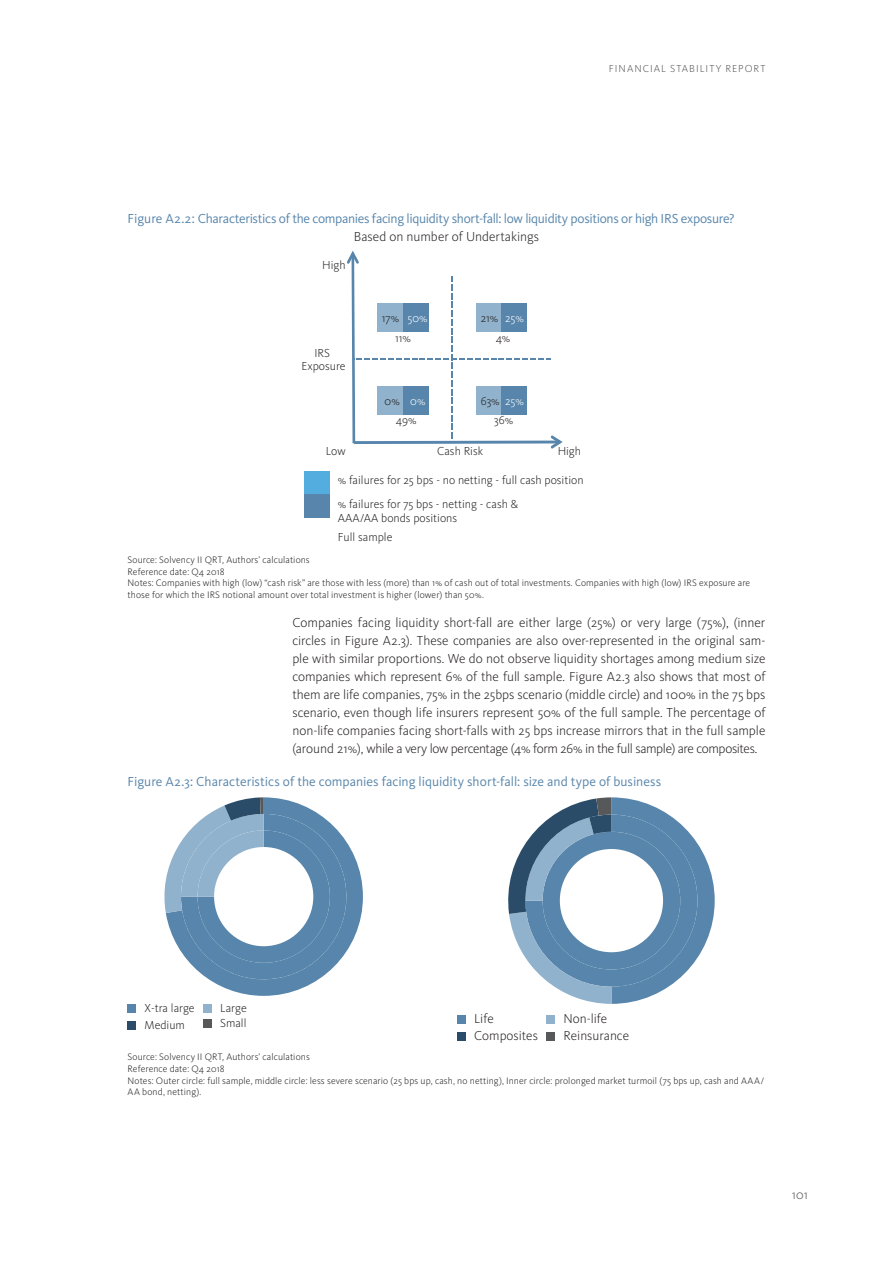
<style>
.page{position:relative;width:893px;height:1263px;background:#fff}
.page>*{position:absolute;margin:0;border:0;box-sizing:border-box;transform-origin:0 0}
.body{font:300 13.5px/18px "Kievit Pro";letter-spacing:-.02em;color:#231f20;text-align:justify}
.Figure_title{font:13.5px "Kievit Pro";letter-spacing:-.01em;color:#5785ab}
.body-2{font:300 13.5px "Kievit Pro";color:#231f20}
.t1{font:300 13.5px "Kievit Pro";color:#57585a}
.t2{font:300 13.35px/17.1px "Kievit Pro";color:#231f20}
.t3{font:300 12px/14.4px "Kievit Pro";color:#231f20}
.t4{font:300 10.5px "Kievit Pro";letter-spacing:.095em;color:#57585a}
.t5{font:300 9.75px/11.7px "Kievit Pro";letter-spacing:.01em;color:#231f20}
.s1{color:#fff}
</style>
<div class="page">
<div style="left:304px;top:470px;width:25px;height:24px;background:#53addf"></div>
<div style="left:304px;top:494px;width:25px;height:24px;background:#5785ab"></div>
<svg style="left:347px;top:251px;width:216px;height:198px"></svg>
<div style="left:128px;top:1004px;width:8px;height:9px;background:#5785ab"></div>
<div style="left:128px;top:1021px;width:8px;height:9px;background:#2a4c69"></div>
<div style="left:203px;top:1004px;width:9px;height:9px;background:#91b2cc"></div>
<div style="left:203px;top:1019px;width:9px;height:9px;background:#57585a"></div>
<svg style="left:164px;top:797px;width:199px;height:199px"></svg>
<div style="left:457px;top:1015px;width:9px;height:8px;background:#5785ab"></div>
<div style="left:457px;top:1032px;width:9px;height:8px;background:#2a4c69"></div>
<div style="left:546px;top:1015px;width:9px;height:8px;background:#91b2cc"></div>
<div style="left:546px;top:1032px;width:9px;height:8px;background:#57585a"></div>
<svg style="left:508px;top:797px;width:207px;height:207px"></svg>
<p class="t4" style="left:609px;top:62px;width:158px">FINANCIAL STABILITY REPORT</p>
<p class="Figure_title" style="left:128px;top:210px;width:609px">Figure A2.2: Characteristics of the companies facing liquidity short-fall: low liquidity positions or high IRS exposure?</p>
<p class="body-2" style="left:354px;top:228px;width:187px">Based on number of Undertakings</p>
<p class="t3" style="left:322px;top:258px;width:25px">High</p>
<p class="t3" style="left:302px;top:347px;width:46px;line-height:12.3px;text-align:center">IRS<br>Exposure</p>
<p class="t3" style="left:326px;top:444px;width:21px">Low</p>
<p class="t3" style="left:382px;top:311px;width:47px">17% <span class="s1">50%</span></p>
<p class="t3" style="left:481px;top:311px;width:45px">21% <span class="s1">25%</span></p>
<p class="t3" style="left:395px;top:330px;width:17px">11%</p>
<p class="t3" style="left:496px;top:330px;width:16px">4%</p>
<p class="t3" style="left:385px;top:393px;width:42px">0% <span class="s1">0%</span></p>
<p class="t3" style="left:481px;top:393px;width:45px">63% <span class="s1">25%</span></p>
<p class="t3" style="left:396px;top:413px;width:22px">49%</p>
<p class="t3" style="left:494px;top:413px;width:21px">36%</p>
<p class="t3" style="left:437px;top:444px;width:48px">Cash Risk</p>
<p class="t3" style="left:558px;top:444px;width:25px">High</p>
<p class="t3" style="left:338px;top:473px;width:247px">% failures for 25 bps - no netting - full cash position</p>
<p class="t3" style="left:338px;top:496px;width:182px">% failures for 75 bps - netting - cash &amp;<br>AAA/AA bonds positions</p>
<p class="t3" style="left:338px;top:529px;width:56px">Full sample</p>
<p class="t5" style="left:128px;top:554px;width:624px">Source: Solvency II QRT, Authors’ calculations<br>Reference date: Q4 2018<br>Notes: Companies with high (low) “cash risk” are those with less (more) than 1% of cash out of total investments. Companies with high (low) IRS exposure are those for which the IRS notional amount over total investment is higher (lower) than 50%.</p>
<p class="body" style="left:292px;top:613px;width:475px">Companies facing liquidity short-fall are either large (25%) or very large (75%), (inner circles in Figure A2.3). These companies are also over-represented in the original sam&shy;ple with similar proportions. We do not observe liquidity shortages among medium size companies which represent 6% of the full sample. Figure A2.3 also shows that most of them are life companies, 75% in the 25bps scenario (middle circle) and 100% in the 75 bps scenario, even though life insurers represent 50% of the full sample. The percentage of non-life companies facing short-falls with 25 bps increase mirrors that in the full sample (around 21%), while a very low percentage (4% form 26% in the full sample) are composites.</p>
<p class="Figure_title" style="left:128px;top:774px;width:535px">Figure A2.3: Characteristics of the companies facing liquidity short-fall: size and type of business</p>
<p class="t3" style="left:145px;top:999px;width:52px;line-height:17.1px">X-tra large<br>Medium</p>
<p class="t3" style="left:220px;top:1000px;width:28px;line-height:15.1px">Large<br>Small</p>
<p class="t2" style="left:474px;top:1010px;width:65px">Life<br>Composites</p>
<p class="t2" style="left:563px;top:1010px;width:67px">Non-life<br>Reinsurance</p>
<p class="t5" style="left:128px;top:1051px;width:638px">Source: Solvency II QRT, Authors’ calculations<br>Reference date: Q4 2018<br>Notes: Outer circle: full sample, middle circle: less severe scenario (25 bps up, cash, no netting), Inner circle: prolonged market turmoil (75 bps up, cash and AAA/ AA bond, netting).</p>
<p class="t1" style="left:792px;top:1187px;width:18px">101</p>
</div>
